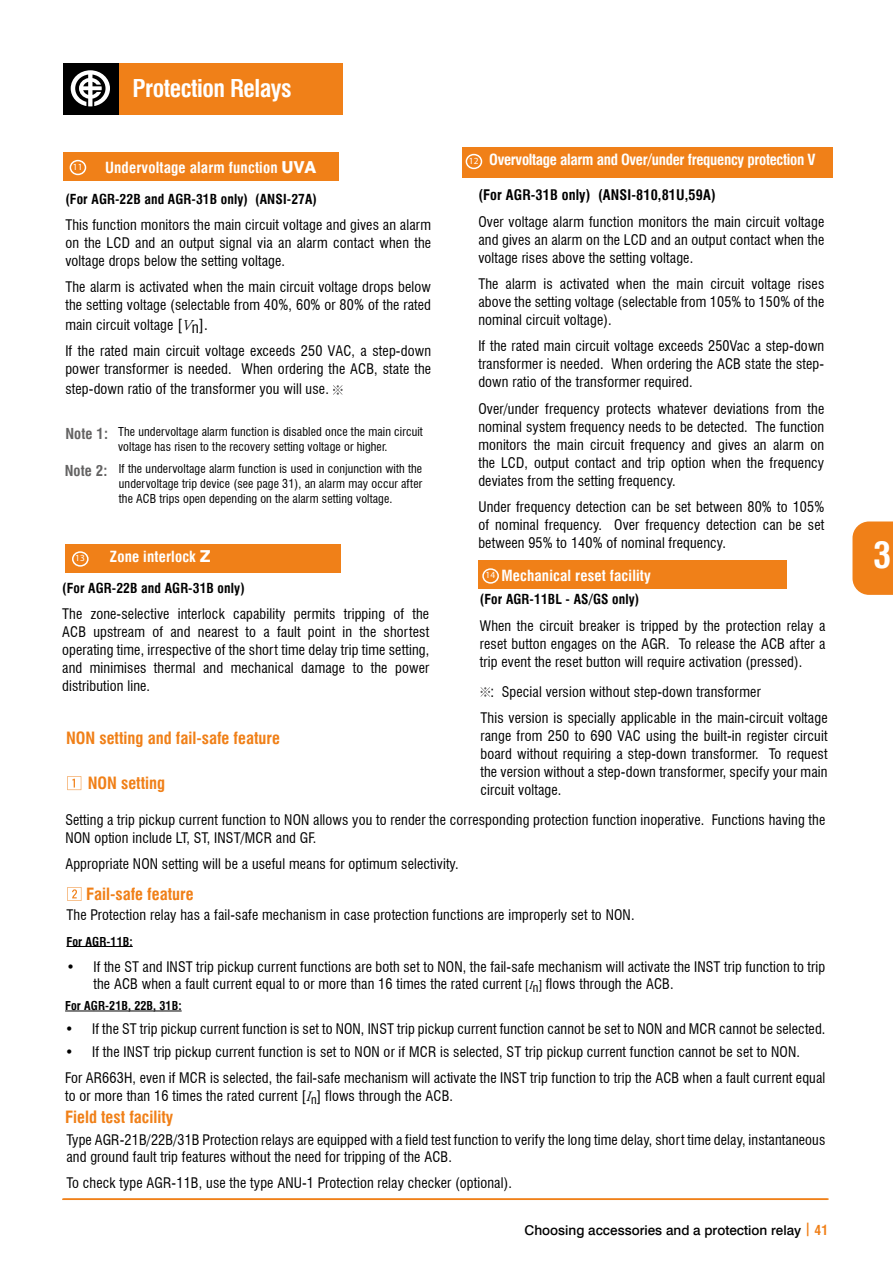
<style>
.page{position:relative;width:893px;height:1263px;background:#fff}
.page>*{position:absolute;margin:0;border:0;box-sizing:border-box;transform-origin:0 0}
.t1{font:700 condensed 36px "Swiss 721 BT";color:#fff}
.t2{font:700 condensed 24px "Swiss 721 BT";letter-spacing:-.02em;color:#fff}
.t3{font:700 condensed 16.5px "Swiss 721 BT";color:#f08018}
.t4{font:700 condensed 15px "Swiss 721 BT";letter-spacing:.01em;color:#fff}
.t5{font:700 condensed 15px "Swiss 721 BT";letter-spacing:-.02em;color:#fff}
.t6{font:condensed 14.25px/18px "Swiss 721 BT";letter-spacing:.01em;color:#000;text-align:justify}
.t7{font:700 condensed 14.25px "Swiss 721 BT";letter-spacing:.01em;color:#000}
.t8{font:700 condensed 13.5px "Swiss 721 BT";letter-spacing:.01em;color:#000}
.t9{font:500 13.5px "Swiss 721 BT";color:#000}
.t10{font:condensed 12px/15px "Swiss 721 BT";letter-spacing:.01em;color:#000}
.t11{font:700 condensed 12px "Swiss 721 BT";letter-spacing:.01em;color:#000}
.t12{font:9.3px "Myriad Pro";color:#fff}
.s1{font-weight:800;font-stretch:normal;font-size:16.5px}
.s2{font-size:15px}
.s3{font-family:"Adobe Garamond Pro";font-style:italic;font-stretch:normal;font-size:15px}
.s4{font-weight:700;font-size:14.7px;color:#646363}
.s5{font-size:14.7px}
.s6{font-size:12px}
.s7{font-family:"Adobe Garamond Pro";font-style:italic;font-stretch:normal;font-size:12px}
.s8{font-family:"Adobe Garamond Pro";font-style:italic;font-stretch:normal}
.s9{font-weight:700;font-stretch:condensed;color:#f08018}
</style>
<div class="page">
<hr style="left:63px;top:1198px;width:766px;height:2px;background:#f08018">
<div style="left:63px;top:63px;width:280px;height:51px;background:#f08018"></div>
<div style="left:63px;top:63px;width:56px;height:51px;background:#000"></div>
<svg style="left:71px;top:70px;width:39px;height:36px"></svg>
<hr style="left:62px;top:1198px;width:766px;height:2px;background:#f08018">
<div style="left:478px;top:561px;width:309px;height:28px;background:#f08018"></div>
<div style="left:65px;top:545px;width:275px;height:28px;background:#f08018"></div>
<div style="left:63px;top:153px;width:275px;height:28px;background:#f08018"></div>
<svg style="left:333px;top:385px;width:10px;height:10px"></svg>
<svg style="left:480px;top:687px;width:10px;height:10px"></svg>
<div style="left:67px;top:775px;width:15px;height:15px;border:2px solid #fff"></div>
<hr style="left:66px;top:946px;width:67px;height:1px;background:#000">
<hr style="left:65px;top:1010px;width:117px;height:1px;background:#000">
<svg style="left:67px;top:776px;width:14px;height:14px"></svg>
<svg style="left:67px;top:887px;width:14px;height:14px"></svg>
<div style="left:462px;top:147px;width:370px;height:31px;background:#f08018"></div>
<div style="left:70px;top:160px;width:16px;height:15px;border:2px solid #fff;border-radius:50%"></div>
<div style="left:466px;top:154px;width:16px;height:15px;border:2px solid #fff;border-radius:50%"></div>
<div style="left:72px;top:551px;width:17px;height:16px;border:2px solid #fff;border-radius:50%"></div>
<div style="left:482px;top:568px;width:17px;height:16px;border:2px solid #fff;border-radius:50%"></div>
<svg style="left:852px;top:521px;width:41px;height:74px;background:#f08725"></svg>
<p class="t12" style="left:73px;top:161px;width:11px">11</p>
<h2 class="t2" style="left:132px;top:74px;width:161px">Protection Relays</h2>
<p class="t4" style="left:105px;top:158px;width:213px">Undervoltage alarm function <span class="s1">UVA</span></p>
<p class="t8" style="left:65px;top:191px;width:253px">(For AGR-22B and AGR-31B only) (ANSI-27A)</p>
<p class="t6" style="left:65px;top:216px;width:367px">This function monitors the main circuit voltage and gives an alarm on the LCD and an output signal via an alarm contact when the voltage drops below the setting voltage.</p>
<p class="t6" style="left:65px;top:278px;width:367px">The alarm is activated when the main circuit voltage drops below the setting voltage (selectable from 40%, 60% or 80% of the rated</p>
<p class="t6" style="left:65px;top:311px;width:367px;line-height:26.4px">main circuit voltage <span class="s2">[</span><span class="s3">V</span><span class="s2">n].<br></span>If the rated main circuit voltage exceeds 250 VAC, a step-down</p>
<p class="t6" style="left:65px;top:359px;width:367px;line-height:19.5px">power transformer is needed. When ordering the ACB, state the step-down ratio of the transformer you will use.</p>
<p class="t10" style="left:118px;top:424px;width:306px;text-indent:-53px"><span class="s4">Note 1:</span> The undervoltage alarm function is disabled once the main circuit voltage has risen to the recovery setting voltage or higher.</p>
<p class="t10" style="left:119px;top:461px;width:305px;text-align:justify;text-indent:-54px"><span class="s4">Note 2:</span> If the undervoltage alarm function is used in conjunction with the undervoltage trip device (see page 31), an alarm may occur after the ACB trips open depending on the alarm setting voltage.</p>
<p class="t12" style="left:75px;top:552px;width:11px">13</p>
<p class="t4" style="left:110px;top:548px;width:102px">Zone interlock <span class="s1">Z</span></p>
<p class="t8" style="left:62px;top:580px;width:184px">(For AGR-22B and AGR-31B only)</p>
<p class="t6" style="left:62px;top:605px;width:369px">The zone-selective interlock capability permits tripping of the ACB upstream of and nearest to a fault point in the shortest operating time, irrespective of the short time delay trip time setting, and minimises thermal and mechanical damage to the power distribution line.</p>
<p class="t3" style="left:66px;top:728px;width:215px">NON setting and fail-safe feature</p>
<p class="t3" style="left:88px;top:773px;width:79px">NON setting</p>
<p class="t12" style="left:469px;top:155px;width:11px">12</p>
<p class="t5" style="left:489px;top:151px;width:328px">Overvoltage alarm and Over/under frequency protection V</p>
<p class="t7" style="left:478px;top:186px;width:239px">(For AGR-31B only) (ANSI-810,81U,59A)</p>
<p class="t6" style="left:478px;top:212px;width:347px">Over voltage alarm function monitors the main circuit voltage and gives an alarm on the LCD and an output contact when the voltage rises above the setting voltage.</p>
<p class="t6" style="left:478px;top:275px;width:347px">The alarm is activated when the main circuit voltage rises above the setting voltage (selectable from 105% to 150% of the nominal circuit voltage).</p>
<p class="t6" style="left:478px;top:337px;width:347px">If the rated main circuit voltage exceeds 250Vac a step-down transformer is needed. When ordering the ACB state the step&shy;down ratio of the transformer required.</p>
<p class="t6" style="left:478px;top:399px;width:347px">Over/under frequency protects whatever deviations from the nominal system frequency needs to be detected. The function monitors the main circuit frequency and gives an alarm on the LCD, output contact and trip option when the frequency deviates from the setting frequency.</p>
<p class="t6" style="left:478px;top:498px;width:347px">Under frequency detection can be set between 80% to 105% of nominal frequency. Over frequency detection can be set between 95% to 140% of nominal frequency.</p>
<p class="t4" style="left:501px;top:567px;width:151px">Mechanical reset facility</p>
<p class="t8" style="left:480px;top:591px;width:161px">(For AGR-11BL - AS/GS only)</p>
<p class="t6" style="left:480px;top:616px;width:347px">When the circuit breaker is tripped by the protection relay a reset button engages on the AGR. To release the ACB after a trip event the reset button will require activation (pressed).</p>
<p class="t6" style="left:480px;top:678px;width:349px;line-height:26.4px;text-indent:10px"><span class="s5">:</span> Special version without step-down transformer<br>This version is specially applicable in the main-circuit voltage</p>
<p class="t6" style="left:480px;top:727px;width:349px">range from 250 to 690 VAC using the built-in register circuit board without requiring a step-down transformer. To request the version without a step-down transformer, specify your main circuit voltage.</p>
<p class="t12" style="left:486px;top:569px;width:11px">14</p>
<p class="t6" style="left:65px;top:810px;width:761px">Setting a trip pickup current function to NON allows you to render the corresponding protection function inoperative. Functions having the<br>NON option include LT, ST, INST/MCR and GF.</p>
<p class="t6" style="left:65px;top:855px;width:395px">Appropriate NON setting will be a useful means for optimum selectivity.</p>
<p class="t6" style="left:66px;top:906px;width:570px">The Protection relay has a fail-safe mechanism in case protection functions are improperly set to NON.</p>
<p class="t11" style="left:66px;top:934px;width:68px">For AGR-11B:</p>
<p class="t6" style="left:93px;top:958px;width:733px;text-indent:-27px">• If the ST and INST trip pickup current functions are both set to NON, the fail-safe mechanism will activate the INST trip function to trip the ACB when a fault current equal to or more than 16 times the rated current <span class="s6">[</span><span class="s7">I</span><sub>n</sub><span class="s6">]</span> flows through the ACB.</p>
<p class="t3" style="left:86px;top:884px;width:109px">Fail-safe feature</p>
<p class="t11" style="left:65px;top:999px;width:118px">For AGR-21B, 22B, 31B:</p>
<p class="t6" style="left:65px;top:1019px;width:762px">• If the ST trip pickup current function is set to NON, INST trip pickup current function cannot be set to NON and MCR cannot be selected.</p>
<p class="t6" style="left:65px;top:1039px;width:762px;line-height:26px">• If the INST trip pickup current function is set to NON or if MCR is selected, ST trip pickup current function cannot be set to NON.<br>For AR663H, even if MCR is selected, the fail-safe mechanism will activate the INST trip function to trip the ACB when a fault current equal</p>
<p class="t6" style="left:65px;top:1086px;width:389px">to or more than 16 times the rated current [<span class="s8">I</span><sub>n</sub>] flows through the ACB.</p>
<p class="t3" style="left:65px;top:1107px;width:110px">Field test facility</p>
<p class="t6" style="left:66px;top:1130px;width:760px">Type AGR-21B/22B/31B Protection relays are equipped with a field test function to verify the long time delay, short time delay, instantaneous and ground fault trip features without the need for tripping of the ACB.</p>
<p class="t6" style="left:66px;top:1174px;width:447px">To check type AGR-11B, use the type ANU-1 Protection relay checker (optional).</p>
<p class="t9" style="left:525px;top:1222px;width:305px">Choosing accessories and a protection relay <span class="s9">| 41</span></p>
<h1 class="t1" style="left:873px;top:533px;width:19px">3</h1>
</div>
